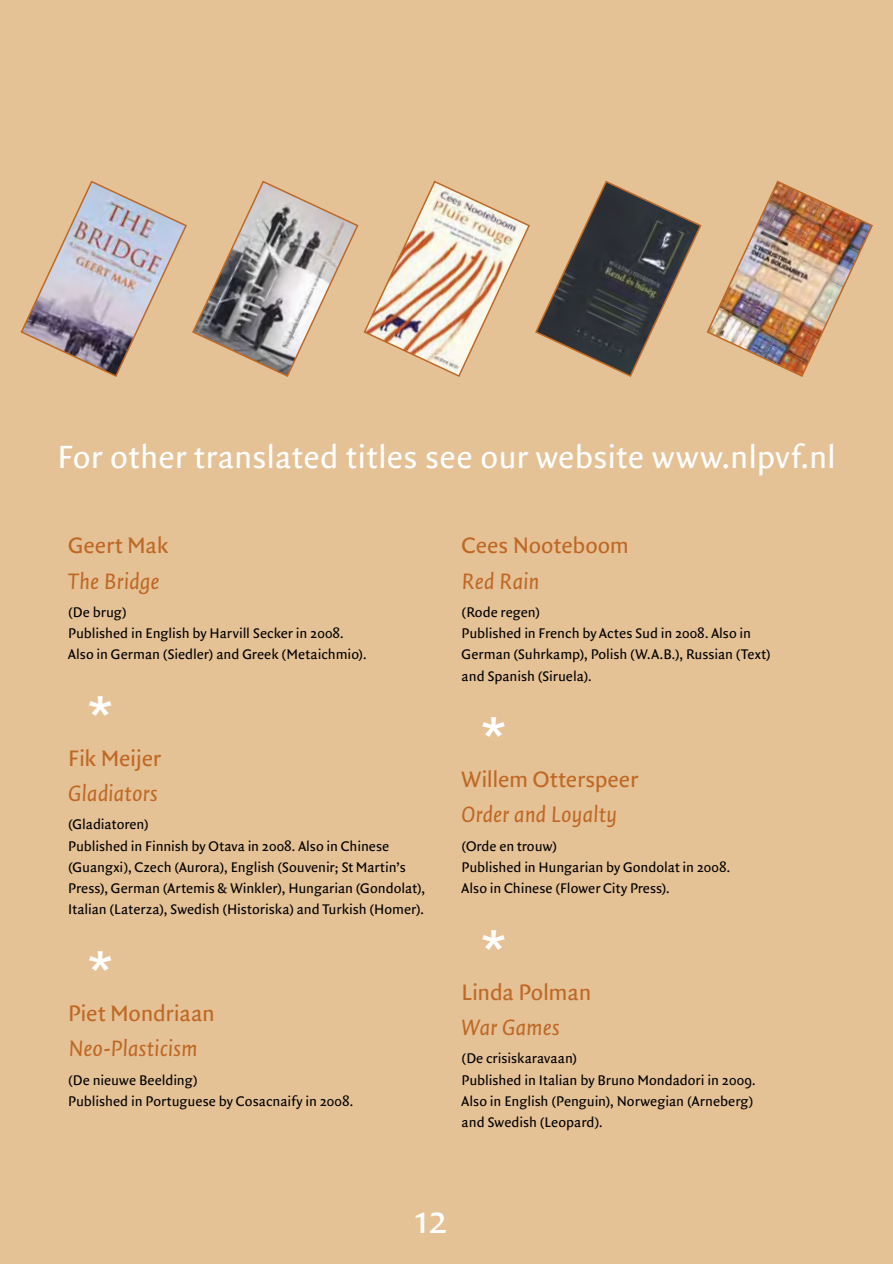
<style>
.page{position:relative;width:893px;height:1264px;background:#e5c196}
.page>*{position:absolute;margin:0;border:0;box-sizing:border-box;transform-origin:0 0}
.t1{font:700 45px "Quadraat Sans";color:#fff}
.t2{font:40.5px "Quadraat Sans Small Caps";color:#fff}
.t3{font:34.5px "Quadraat Sans";letter-spacing:.01em;color:#fff}
.t4{font:24px "Quadraat Sans";letter-spacing:-.01em;color:#be6824}
.t5{font:italic 24px "Quadraat Sans";letter-spacing:-.01em;color:#be6824}
.t6{font:15px/21.3px "Quadraat Sans";letter-spacing:-.005em;color:#000}
</style>
<div class="page">
<img style="left:20px;top:180px;width:853px;height:197px">
<h3 class="t3" style="left:57px;top:437px;width:780px">For other translated titles see our website www.nlpvf.nl</h3>
<h3 class="t4" style="left:68px;top:532px;width:102px">Geert Mak</h3>
<h3 class="t5" style="left:68px;top:568px;width:93px">The Bridge</h3>
<p class="t6" style="left:68px;top:602px;width:300px">(De brug)<br>Published in English by Harvill Secker in 2008.<br>Also in German (Siedler) and Greek (Metaichmio).</p>
<h1 class="t1" style="left:90px;top:688px;width:23px">*</h1>
<h3 class="t4" style="left:68px;top:744px;width:94px">Fik Meijer</h3>
<h3 class="t5" style="left:68px;top:781px;width:91px">Gladiators</h3>
<p class="t6" style="left:68px;top:814px;width:358px">(Gladiatoren)<br>Published in Finnish by Otava in 2008. Also in Chinese (Guangxi), Czech (Aurora), English (Souvenir; St Martin’s Press), German (Artemis &amp; Winkler), Hungarian (Gondolat), Italian (Laterza), Swedish (Historiska) and Turkish (Homer).</p>
<h1 class="t1" style="left:90px;top:943px;width:23px">*</h1>
<h3 class="t4" style="left:68px;top:999px;width:148px">Piet Mondriaan</h3>
<h3 class="t5" style="left:68px;top:1036px;width:131px">Neo-Plasticism</h3>
<p class="t6" style="left:68px;top:1069px;width:287px">(De nieuwe Beelding)<br>Published in Portuguese by Cosacnaify in 2008.</p>
<h3 class="t4" style="left:462px;top:532px;width:169px">Cees Nooteboom</h3>
<h3 class="t5" style="left:462px;top:568px;width:79px">Red Rain</h3>
<p class="t6" style="left:462px;top:602px;width:310px">(Rode regen)<br>Published in French by Actes Sud in 2008. Also in German (Suhrkamp), Polish (W.A.B.), Russian (Text) and Spanish (Siruela).</p>
<h1 class="t1" style="left:483px;top:709px;width:23px">*</h1>
<h3 class="t4" style="left:462px;top:765px;width:178px">Willem Otterspeer</h3>
<h3 class="t5" style="left:462px;top:802px;width:157px">Order and Loyalty</h3>
<p class="t6" style="left:462px;top:836px;width:270px">(Orde en trouw)<br>Published in Hungarian by Gondolat in 2008.<br>Also in Chinese (Flower City Press).</p>
<h1 class="t1" style="left:483px;top:922px;width:23px">*</h1>
<h3 class="t4" style="left:462px;top:978px;width:131px">Linda Polman</h3>
<h3 class="t5" style="left:462px;top:1015px;width:100px">War Games</h3>
<p class="t6" style="left:462px;top:1048px;width:296px">(De crisiskaravaan)<br>Published in Italian by Bruno Mondadori in 2009.<br>Also in English (Penguin), Norwegian (Arneberg) and Swedish (Leopard).</p>
<h2 class="t2" style="left:411px;top:1197px;width:38px">12</h2>
</div>
